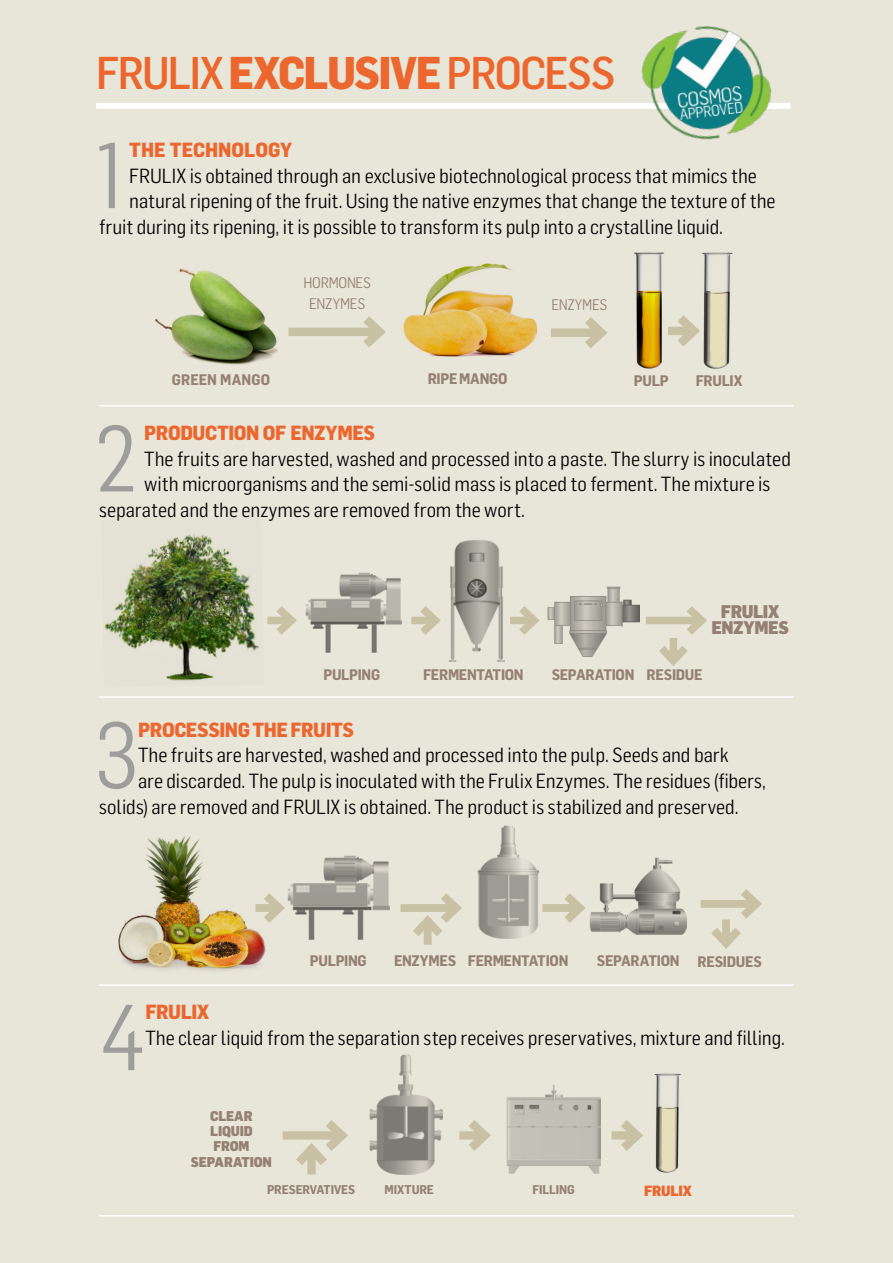
<style>
.page{position:relative;width:893px;height:1263px;background:#e8e5d9}
.page>*{position:absolute;margin:0;border:0;box-sizing:border-box;transform-origin:0 0}
.t1{font:91.65px "Flama Semicond";color:#9d9d9c}
.t2{font:500 45px "Flama Semicond";letter-spacing:-.04em;color:#ec672e}
.t3{font:20.1px "Flama Semicond";color:#000}
.t4{font:800 20.1px "Flama Semicond";letter-spacing:-.02em;color:#ec672e}
.t5{font:800 20.1px "Flama Semicond";color:#ec672e}
.t6{font:900 18px/16.5px "Flama Semicond";letter-spacing:-.025em;color:#958074;text-align:center}
.t7{font:700 15px "Flama Semicond";letter-spacing:-.02em;color:#958074}
.t8{font:15px/21.1px "Flama Semicond";letter-spacing:-.02em;color:#958074;text-align:center}
.t9{font:700 15px "Flama Semicond";letter-spacing:.005em;color:#958074}
.t10{font:900 14.55px "Flama Semicond";letter-spacing:-.02em;color:#ec672e}
.t11{font:900 13.8px/15.3px "Flama Semicond";letter-spacing:-.015em;color:#958074;text-align:center}
.t12{font:700 12.45px "Flama Semicond";letter-spacing:-.015em;color:#958074}
.s1{font-weight:800}
</style>
<div class="page">
<img style="left:155px;top:268px;width:138px;height:97px">
<img style="left:403px;top:263px;width:135px;height:94px">
<img style="left:634px;top:252px;width:99px;height:117px">
<div style="left:288px;top:328px;width:92px;height:8px;background:#c8c1a4"></div>
<svg style="left:354px;top:316px;width:32px;height:32px"></svg>
<div style="left:551px;top:328px;width:50px;height:9px;background:#c8c1a4"></div>
<svg style="left:576px;top:317px;width:32px;height:31px"></svg>
<svg style="left:668px;top:306px;width:38px;height:49px"></svg>
<img style="left:104px;top:534px;width:155px;height:147px">
<img style="left:449px;top:540px;width:56px;height:121px">
<img style="left:547px;top:586px;width:93px;height:71px">
<div style="left:267px;top:617px;width:24px;height:7px;background:#d4cfb9"></div>
<svg style="left:268px;top:606px;width:29px;height:29px"></svg>
<div style="left:411px;top:617px;width:24px;height:7px;background:#d1cbb3"></div>
<svg style="left:412px;top:606px;width:29px;height:29px"></svg>
<div style="left:510px;top:617px;width:24px;height:7px;background:#cdc6ac"></div>
<svg style="left:511px;top:606px;width:29px;height:29px"></svg>
<div style="left:646px;top:617px;width:56px;height:7px;background:#c8c1a4"></div>
<svg style="left:651px;top:606px;width:56px;height:60px"></svg>
<img style="left:305px;top:572px;width:97px;height:80px">
<img style="left:291px;top:855px;width:98px;height:84px">
<img style="left:118px;top:836px;width:148px;height:135px">
<img style="left:477px;top:825px;width:61px;height:113px">
<img style="left:591px;top:857px;width:95px;height:78px">
<svg style="left:255px;top:885px;width:36px;height:46px"></svg>
<div style="left:542px;top:904px;width:38px;height:8px;background:#c8c1a4"></div>
<svg style="left:564px;top:893px;width:27px;height:38px"></svg>
<div style="left:701px;top:900px;width:55px;height:8px;background:#c8c1a4"></div>
<svg style="left:703px;top:889px;width:59px;height:60px"></svg>
<div style="left:401px;top:904px;width:55px;height:8px;background:#c8c1a4"></div>
<svg style="left:413px;top:893px;width:49px;height:52px"></svg>
<img style="left:369px;top:1055px;width:74px;height:119px">
<img style="left:506px;top:1084px;width:94px;height:90px">
<div style="left:459px;top:1131px;width:26px;height:8px;background:#d6d1bb"></div>
<svg style="left:460px;top:1120px;width:31px;height:31px"></svg>
<div style="left:283px;top:1131px;width:59px;height:8px;background:#c8c1a4"></div>
<svg style="left:287px;top:1120px;width:61px;height:54px"></svg>
<svg style="left:612px;top:1120px;width:30px;height:31px"></svg>
<img style="left:642px;top:1073px;width:39px;height:100px">
<div style="left:96px;top:103px;width:695px;height:6px;background:#fff"></div>
<hr style="left:99px;top:405px;width:695px;height:1px;background:#fff">
<hr style="left:99px;top:696px;width:695px;height:2px;background:#fff">
<hr style="left:99px;top:984px;width:695px;height:2px;background:#fff">
<hr style="left:99px;top:1215px;width:695px;height:1px;background:#fff">
<img style="left:641px;top:26px;width:150px;height:114px">
<h2 class="t2" style="left:96px;top:47px;width:521px">FRULIX <span class="s1">EXCLUSIVE</span>PROCESS</h2>
<h1 class="t1" style="left:96px;top:123px;width:31px">1</h1>
<p class="t5" style="left:129px;top:138px;width:165px">THE TECHNOLOGY</p>
<p class="t3" style="left:129px;top:164px;width:629px">FRULIX is obtained through an exclusive biotechnological process that mimics the</p>
<p class="t3" style="left:129px;top:190px;width:648px">natural ripening of the fruit. Using the native enzymes that change the texture of the</p>
<p class="t3" style="left:99px;top:215px;width:625px">fruit during its ripening, it is possible to transform its pulp into a crystalline liquid.</p>
<p class="t8" style="left:304px;top:272px;width:69px">HORMONES<br>ENZYMES</p>
<p class="t8" style="left:551px;top:294px;width:57px">ENZYMES</p>
<p class="t9" style="left:172px;top:370px;width:100px">GREEN MANGO</p>
<p class="t7" style="left:428px;top:369px;width:81px">RIPE MANGO</p>
<p class="t7" style="left:634px;top:372px;width:36px">PULP</p>
<p class="t7" style="left:696px;top:372px;width:48px">FRULIX</p>
<h1 class="t1" style="left:96px;top:407px;width:43px">2</h1>
<p class="t4" style="left:144px;top:421px;width:233px">PRODUCTION OF ENZYMES</p>
<p class="t3" style="left:144px;top:447px;width:648px">The fruits are harvested, washed and processed into a paste. The slurry is inoculated</p>
<p class="t3" style="left:144px;top:473px;width:628px">with microorganisms and the semi-solid mass is placed to ferment. The mixture is</p>
<p class="t3" style="left:99px;top:498px;width:427px">separated and the enzymes are removed from the wort.</p>
<p class="t6" style="left:711px;top:602px;width:79px">FRULIX<br>ENZYMES</p>
<p class="t7" style="left:323px;top:665px;width:58px">PULPING</p>
<p class="t7" style="left:423px;top:665px;width:102px">FERMENTATION</p>
<p class="t7" style="left:552px;top:665px;width:152px">SEPARATION RESIDUE</p>
<h1 class="t1" style="left:95px;top:703px;width:44px">3</h1>
<p class="t4" style="left:138px;top:717px;width:218px">PROCESSING THE FRUITS</p>
<p class="t3" style="left:138px;top:744px;width:592px">The fruits are harvested, washed and processed into the pulp. Seeds and bark</p>
<p class="t3" style="left:138px;top:769px;width:629px">are discarded. The pulp is inoculated with the Frulix Enzymes. The residues (fibers,</p>
<p class="t3" style="left:99px;top:795px;width:641px">solids) are removed and FRULIX is obtained. The product is stabilized and preserved.</p>
<p class="t7" style="left:310px;top:951px;width:58px">PULPING</p>
<p class="t7" style="left:394px;top:951px;width:176px">ENZYMES FERMENTATION</p>
<p class="t7" style="left:597px;top:951px;width:167px">SEPARATION RESIDUES</p>
<h1 class="t1" style="left:99px;top:985px;width:48px">4</h1>
<p class="t4" style="left:145px;top:999px;width:65px">FRULIX</p>
<p class="t3" style="left:145px;top:1026px;width:641px">The clear liquid from the separation step receives preservatives, mixture and filling.</p>
<p class="t11" style="left:191px;top:1108px;width:82px">CLEAR<br>LIQUID<br>FROM<br>SEPARATION</p>
<p class="t12" style="left:267px;top:1182px;width:90px">PRESERVATIVES</p>
<p class="t10" style="left:644px;top:1181px;width:49px">FRULIX</p>
<p class="t12" style="left:385px;top:1182px;width:51px">MIXTURE</p>
<p class="t12" style="left:532px;top:1182px;width:44px">FILLING</p>
</div>
